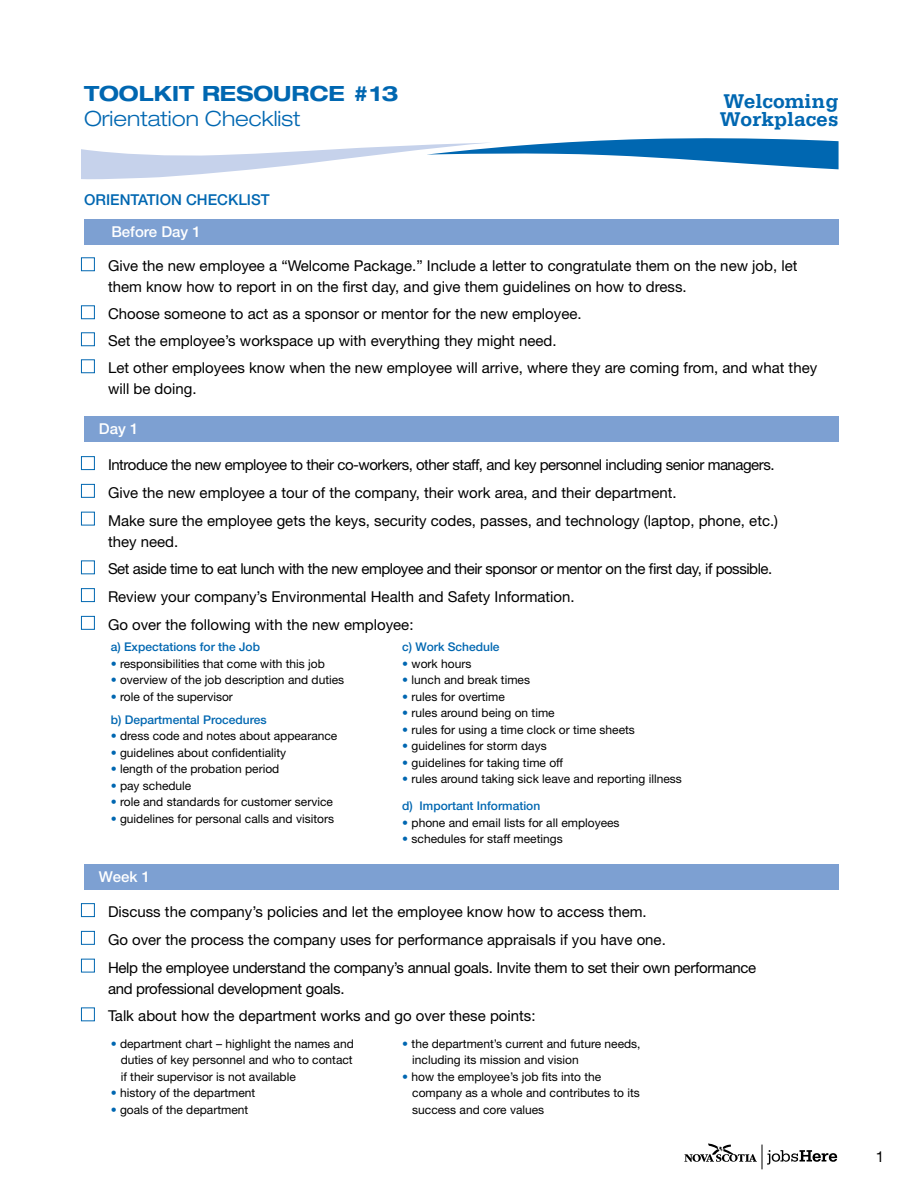
<style>
.page{position:relative;width:918px;height:1188px;background:#fff}
.page>*{position:absolute;margin:0;border:0;box-sizing:border-box;transform-origin:0 0}
.t1{font:300 expanded 21px "Helvetica Neue LT Std";color:#0067b1}
.t2{font:700 21px "Serifa Std";color:#0067b1}
.t3{font:700 expanded 21px "Helvetica Neue LT Std";color:#0067b1}
.t4{font:15px/21px "Helvetica Neue LT Std";color:#000}
.t5{font:15px "Helvetica Neue LT Std";letter-spacing:-.03em;color:#000}
.t6{font:15px/21px "Helvetica Neue LT Std";letter-spacing:-.02em;color:#000}
.t7{font:500 15px "Helvetica Neue LT Std";color:#0067b1}
.t8{font:500 15px "Helvetica Neue LT Std";color:#fff}
.t9{font:12px "Helvetica Neue LT Std";color:#000}
.t10{font:500 12px "Helvetica Neue LT Std";color:#0067b1}
.s1{color:#0067b1}
</style>
<div class="page">
<svg style="left:684px;top:1143px;width:153px;height:26px"></svg>
<svg style="left:81px;top:138px;width:758px;height:42px"></svg>
<div style="left:84px;top:416px;width:755px;height:26px;background:#7da0d2"></div>
<div style="left:84px;top:219px;width:755px;height:26px;background:#7da0d2"></div>
<div style="left:81px;top:257px;width:14px;height:14px;border:1px solid #0067b1"></div>
<div style="left:81px;top:305px;width:14px;height:14px;border:1px solid #0067b1"></div>
<div style="left:81px;top:332px;width:14px;height:14px;border:1px solid #0067b1"></div>
<div style="left:81px;top:359px;width:14px;height:14px;border:1px solid #0067b1"></div>
<div style="left:81px;top:456px;width:14px;height:14px;border:1px solid #0067b1"></div>
<div style="left:81px;top:484px;width:14px;height:14px;border:1px solid #0067b1"></div>
<div style="left:81px;top:512px;width:14px;height:14px;border:1px solid #0067b1"></div>
<div style="left:81px;top:560px;width:14px;height:14px;border:1px solid #0067b1"></div>
<div style="left:81px;top:588px;width:14px;height:14px;border:1px solid #0067b1"></div>
<div style="left:81px;top:616px;width:14px;height:14px;border:1px solid #0067b1"></div>
<div style="left:84px;top:864px;width:755px;height:26px;background:#7da0d2"></div>
<div style="left:81px;top:903px;width:14px;height:14px;border:1px solid #0067b1"></div>
<div style="left:81px;top:931px;width:14px;height:14px;border:1px solid #0067b1"></div>
<div style="left:81px;top:959px;width:14px;height:14px;border:1px solid #0067b1"></div>
<div style="left:81px;top:1007px;width:14px;height:14px;border:1px solid #0067b1"></div>
<p class="t3" style="left:84px;top:80px;width:316px">TOOLKIT RESOURCE #13</p>
<p class="t1" style="left:84px;top:106px;width:218px">Orientation Checklist</p>
<p class="t7" style="left:84px;top:191px;width:187px">ORIENTATION CHECKLIST</p>
<p class="t8" style="left:111px;top:223px;width:91px">Before Day 1</p>
<p class="t2" style="left:723px;top:89px;width:117px">Welcoming</p>
<p class="t2" style="left:720px;top:107px;width:120px">Workplaces</p>
<p class="t4" style="left:108px;top:255px;width:691px">Give the new employee a “Welcome Package.” Include a letter to congratulate them on the new job, let them know how to report in on the first day, and give them guidelines on how to dress.</p>
<p class="t4" style="left:108px;top:303px;width:475px">Choose someone to act as a sponsor or mentor for the new employee.</p>
<p class="t4" style="left:108px;top:330px;width:450px">Set the employee’s workspace up with everything they might need.</p>
<p class="t4" style="left:108px;top:357px;width:711px">Let other employees know when the new employee will arrive, where they are coming from, and what they will be doing.</p>
<p class="t8" style="left:99px;top:419px;width:41px">Day 1</p>
<p class="t5" style="left:108px;top:456px;width:668px">Introduce the new employee to their co-workers, other staff, and key personnel including senior managers.</p>
<p class="t4" style="left:108px;top:482px;width:570px">Give the new employee a tour of the company, their work area, and their department.</p>
<p class="t4" style="left:108px;top:510px;width:672px">Make sure the employee gets the keys, security codes, passes, and technology (laptop, phone, etc.) they need.</p>
<p class="t5" style="left:108px;top:560px;width:666px">Set aside time to eat lunch with the new employee and their sponsor or mentor on the first day, if possible.</p>
<p class="t4" style="left:108px;top:586px;width:468px">Review your company’s Environmental Health and Safety Information.</p>
<p class="t4" style="left:108px;top:614px;width:307px">Go over the following with the new employee:</p>
<p class="t10" style="left:111px;top:640px;width:151px">a) Expectations for the Job</p>
<p class="t9" style="left:111px;top:657px;width:216px"><span class="s1">•</span> responsibilities that come with this job</p>
<p class="t9" style="left:111px;top:673px;width:235px"><span class="s1">•</span> overview of the job description and duties</p>
<p class="t9" style="left:111px;top:690px;width:124px"><span class="s1">•</span> role of the supervisor</p>
<p class="t10" style="left:111px;top:712px;width:158px">b) Departmental Procedures</p>
<p class="t9" style="left:111px;top:729px;width:228px"><span class="s1">•</span> dress code and notes about appearance</p>
<p class="t9" style="left:111px;top:745px;width:177px"><span class="s1">•</span> guidelines about confidentiality</p>
<p class="t9" style="left:111px;top:762px;width:170px"><span class="s1">•</span> length of the probation period</p>
<p class="t9" style="left:111px;top:778px;width:82px"><span class="s1">•</span> pay schedule</p>
<p class="t9" style="left:111px;top:795px;width:224px"><span class="s1">•</span> role and standards for customer service</p>
<p class="t9" style="left:111px;top:811px;width:225px"><span class="s1">•</span> guidelines for personal calls and visitors</p>
<p class="t10" style="left:402px;top:640px;width:99px">c) Work Schedule</p>
<p class="t9" style="left:402px;top:657px;width:71px"><span class="s1">•</span> work hours</p>
<p class="t9" style="left:402px;top:673px;width:129px"><span class="s1">•</span> lunch and break times</p>
<p class="t9" style="left:402px;top:690px;width:104px"><span class="s1">•</span> rules for overtime</p>
<p class="t9" style="left:402px;top:706px;width:154px"><span class="s1">•</span> rules around being on time</p>
<p class="t9" style="left:402px;top:723px;width:234px"><span class="s1">•</span> rules for using a time clock or time sheets</p>
<p class="t9" style="left:402px;top:739px;width:146px"><span class="s1">•</span> guidelines for storm days</p>
<p class="t9" style="left:402px;top:756px;width:162px"><span class="s1">•</span> guidelines for taking time off</p>
<p class="t9" style="left:402px;top:772px;width:281px"><span class="s1">•</span> rules around taking sick leave and reporting illness</p>
<p class="t10" style="left:402px;top:799px;width:140px">d) Important Information</p>
<p class="t9" style="left:402px;top:815px;width:219px"><span class="s1">•</span> phone and email lists for all employees</p>
<p class="t9" style="left:402px;top:832px;width:162px"><span class="s1">•</span> schedules for staff meetings</p>
<p class="t8" style="left:99px;top:868px;width:53px">Week 1</p>
<p class="t4" style="left:108px;top:901px;width:540px">Discuss the company’s policies and let the employee know how to access them.</p>
<p class="t4" style="left:108px;top:929px;width:559px">Go over the process the company uses for performance appraisals if you have one.</p>
<p class="t6" style="left:108px;top:957px;width:650px">Help the employee understand the company’s annual goals. Invite them to set their own performance and professional development goals.</p>
<p class="t4" style="left:108px;top:1005px;width:429px">Talk about how the department works and go over these points:</p>
<p class="t9" style="left:111px;top:1036px;width:245px"><span class="s1">•</span> department chart – highlight the names and</p>
<p class="t9" style="left:121px;top:1053px;width:234px">duties of key personnel and who to contact</p>
<p class="t9" style="left:121px;top:1069px;width:177px">if their supervisor is not available</p>
<p class="t9" style="left:111px;top:1086px;width:146px"><span class="s1">•</span> history of the department</p>
<p class="t9" style="left:111px;top:1102px;width:139px"><span class="s1">•</span> goals of the department</p>
<p class="t9" style="left:402px;top:1036px;width:240px"><span class="s1">•</span> the department’s current and future needs,</p>
<p class="t9" style="left:412px;top:1053px;width:168px">including its mission and vision</p>
<p class="t9" style="left:402px;top:1069px;width:201px"><span class="s1">•</span> how the employee’s job fits into the</p>
<p class="t9" style="left:412px;top:1086px;width:229px">company as a whole and contributes to its</p>
<p class="t9" style="left:412px;top:1102px;width:134px">success and core values</p>
<p class="t4" style="left:876px;top:1146px;width:10px">1</p>
</div>
